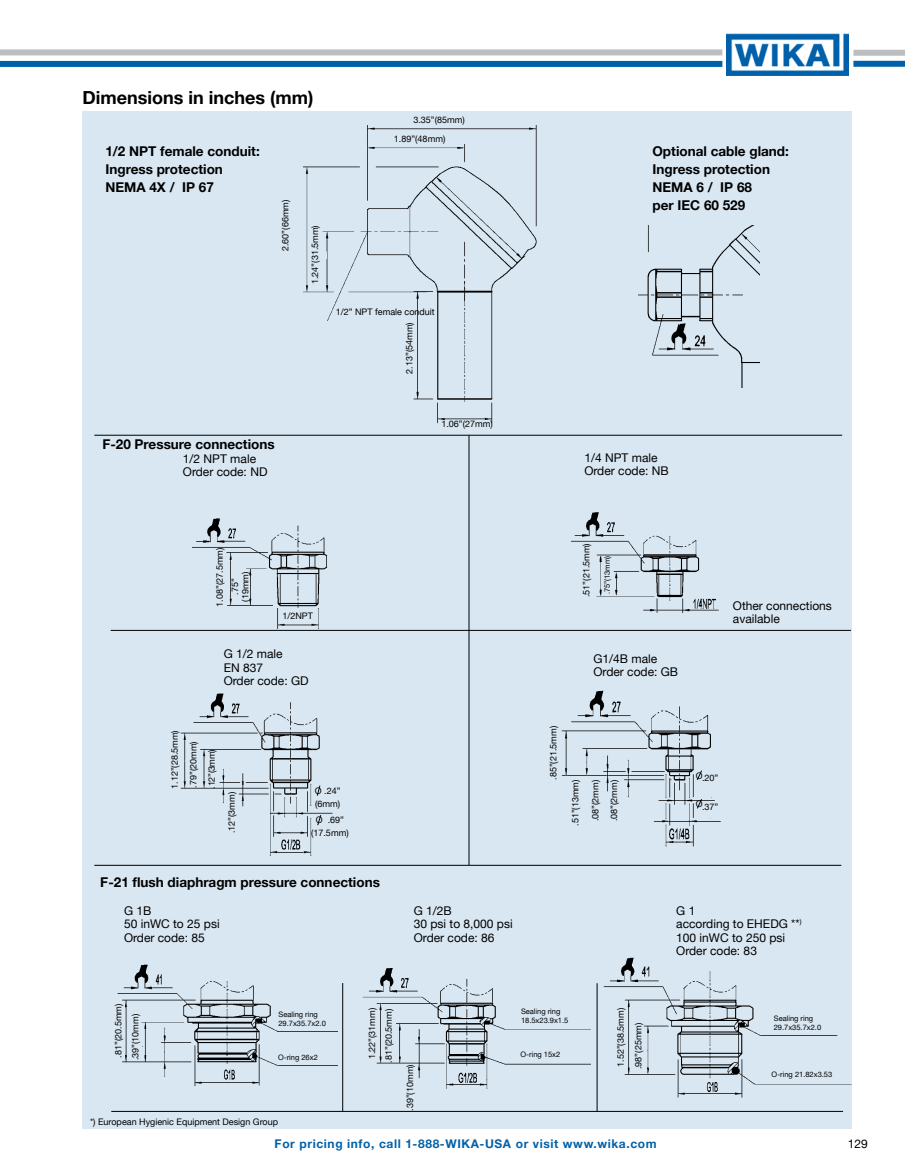
<style>
.page{position:relative;width:905px;height:1175px;background:#fff}
.page>*{position:absolute;margin:0;border:0;box-sizing:border-box;transform-origin:0 0}
.t1{font:700 18px "Helvetica Neue";color:#000}
.t2{font:700 13.5px/18px "Helvetica Neue";color:#000}
.t3{font:12px/13.5px "Helvetica Neue";color:#000}
.t4{font:700 12px "Helvetica Neue";letter-spacing:.05em;color:#0060a9}
.t5{font:9px/18.5px "Helvetica Neue";color:#000}
.t6{font:7.5px/9px "Helvetica Neue";color:#000}
</style>
<div class="page">
<div style="left:0;top:49px;width:722px;height:6px;background:#bcbec0"></div>
<div style="left:0;top:61px;width:722px;height:6px;background:#0060a9"></div>
<img style="left:726px;top:34px;width:122px;height:42px">
<div style="left:853px;top:50px;width:51px;height:6px;background:#bcbec0"></div>
<div style="left:853px;top:61px;width:51px;height:6px;background:#0060a9"></div>
<div style="left:82px;top:111px;width:770px;height:1017px;background:#d9e7f2"></div>
<hr style="left:94px;top:435px;width:748px;height:1px;background:#000">
<hr style="left:94px;top:865px;width:747px;height:1px;background:#000">
<hr style="left:111px;top:630px;width:739px;height:1px;background:#000">
<img style="left:303px;top:125px;width:233px;height:196px">
<img style="left:397px;top:271px;width:107px;height:164px">
<img style="left:192px;top:519px;width:142px;height:112px">
<img style="left:572px;top:512px;width:147px;height:101px">
<img style="left:180px;top:693px;width:153px;height:163px">
<img style="left:111px;top:964px;width:226px;height:147px">
<hr style="left:342px;top:983px;width:1px;height:128px;background:#000">
<hr style="left:111px;top:1111px;width:732px;height:1px;background:#000">
<img style="left:362px;top:968px;width:228px;height:120px">
<img style="left:638px;top:226px;width:121px;height:161px">
<img style="left:561px;top:690px;width:160px;height:157px">
<svg style="left:696px;top:770px;width:6px;height:10px"></svg>
<svg style="left:696px;top:798px;width:6px;height:11px"></svg>
<svg style="left:316px;top:784px;width:5px;height:12px"></svg>
<svg style="left:317px;top:814px;width:4px;height:11px"></svg>
<hr style="left:596px;top:983px;width:1px;height:128px;background:#000">
<img style="left:604px;top:957px;width:247px;height:140px">
<hr style="left:468px;top:435px;width:1px;height:430px;background:#000">
<h1 class="t1" style="left:82px;top:87px;width:232px">Dimensions in inches (mm)</h1>
<h2 class="t2" style="left:105px;top:142px;width:156px">1/2 NPT female conduit:<br>Ingress protection<br>NEMA 4X / IP 67</h2>
<p class="t5" style="left:276px;top:251px;width:53px;rotate:-90deg">2.60”(66mm)</p>
<p class="t5" style="left:306px;top:284px;width:60px;rotate:-90deg">1.24”(31.5mm)</p>
<p class="t5" style="left:413px;top:111px;width:53px">3.35”(85mm)</p>
<p class="t5" style="left:394px;top:129px;width:53px">1.89”(48mm)</p>
<p class="t5" style="left:336px;top:302px;width:100px">1/2” NPT female conduit</p>
<p class="t5" style="left:400px;top:373px;width:53px;rotate:-90deg">2.13”(54mm)</p>
<h2 class="t2" style="left:102px;top:434px;width:174px">F-20 Pressure connections</h2>
<p class="t5" style="left:441px;top:414px;width:53px">1.06”(27mm)</p>
<h2 class="t2" style="left:652px;top:142px;width:138px">Optional cable gland:<br>Ingress protection<br>NEMA 6 / IP 68<br>per IEC 60 529</h2>
<h3 class="t3" style="left:183px;top:451px;width:86px">1/2 NPT male<br>Order code: ND</h3>
<h3 class="t3" style="left:584px;top:450px;width:86px">1/4 NPT male<br>Order code: NB</h3>
<p class="t5" style="left:212px;top:595px;width:49px;line-height:15.3px;text-indent:-12px;rotate:-90deg">1.08”(27.5mm) .75”</p>
<p class="t5" style="left:236px;top:602px;width:32px;rotate:-90deg">(19mm)</p>
<p class="t5" style="left:282px;top:607px;width:32px">1/2NPT</p>
<h3 class="t3" style="left:224px;top:647px;width:86px">G 1/2 male<br>EN 837<br>Order code: GD</h3>
<p class="t5" style="left:165px;top:788px;width:60px;rotate:-90deg">1.12”(28.5mm) .79”(20mm) .12”(3mm)</p>
<p class="t5" style="left:222px;top:833px;width:43px;rotate:-90deg">.12”(3mm)</p>
<p class="t5" style="left:315px;top:783px;width:27px;line-height:13.5px">O .24” (6mm)</p>
<p class="t5" style="left:311px;top:812px;width:39px;line-height:13.5px;text-align:center">O .69” (17.5mm)</p>
<h2 class="t2" style="left:100px;top:873px;width:281px">F-21 flush diaphragm pressure connections</h2>
<p class="t5" style="left:577px;top:597px;width:55px;rotate:-90deg">.51”(21.5mm)</p>
<p class="t6" style="left:602px;top:594px;width:40px;rotate:-90deg">.75”(13mm)</p>
<h3 class="t3" style="left:593px;top:651px;width:86px">G1/4B male<br>Order code: GB</h3>
<h3 class="t3" style="left:733px;top:598px;width:100px">Other connections available</h3>
<p class="t5" style="left:544px;top:780px;width:55px;rotate:-90deg">.85”(21.5mm)</p>
<p class="t5" style="left:566px;top:826px;width:48px;rotate:-90deg">.51”(13mm)</p>
<p class="t5" style="left:585px;top:821px;width:43px;rotate:-90deg">.08”(2mm) .08”(2mm)</p>
<p class="t5" style="left:696px;top:766px;width:8px">O</p>
<p class="t5" style="left:696px;top:794px;width:8px">O</p>
<p class="t5" style="left:702px;top:768px;width:18px">.20”</p>
<p class="t5" style="left:702px;top:797px;width:18px">.37”</p>
<h3 class="t3" style="left:124px;top:903px;width:97px">G 1B<br>50 inWC to 25 psi<br>Order code: 85</h3>
<h3 class="t3" style="left:414px;top:903px;width:100px">G 1/2B<br>30 psi to 8,000 psi<br>Order code: 86</h3>
<p class="t5" style="left:110px;top:1060px;width:58px;line-height:16.8px;text-indent:3px;rotate:-90deg">.81”(20.5mm) .39”(10mm)</p>
<p class="t5" style="left:363px;top:1062px;width:56px;line-height:16.6px;text-align:center;rotate:-90deg">1.22”(31mm) .81”(20.5mm)</p>
<p class="t6" style="left:278px;top:1009px;width:49px">Sealing ring<br>29.7x35.7x2.0</p>
<p class="t6" style="left:278px;top:1053px;width:41px">O-ring 26x2</p>
<p class="t5" style="left:90px;top:1112px;width:189px">*) European Hygienic Equipment Design Group</p>
<p class="t5" style="left:400px;top:1110px;width:48px;rotate:-90deg">.39”(10mm)</p>
<p class="t6" style="left:521px;top:1006px;width:49px">Sealing ring<br>18.5x23.9x1.5</p>
<p class="t6" style="left:520px;top:1049px;width:41px">O-ring 15x2</p>
<p class="t5" style="left:612px;top:1069px;width:63px;line-height:17.5px;rotate:-90deg">1.52”(38.5mm) .98”(25mm)</p>
<h3 class="t3" style="left:676px;top:903px;width:127px">G 1<br>according to EHEDG **<sup>)<br></sup>100 inWC to 250 psi<br>Order code: 83</h3>
<p class="t6" style="left:773px;top:1014px;width:49px">Sealing ring<br>29.7x35.7x2.0</p>
<p class="t6" style="left:771px;top:1070px;width:62px">O-ring 21.82x3.53</p>
<h3 class="t4" style="left:275px;top:1136px;width:383px">For pricing info, call 1-888-WIKA-USA or visit www.wika.com</h3>
<h3 class="t3" style="left:847px;top:1137px;width:22px">129</h3>
</div>
